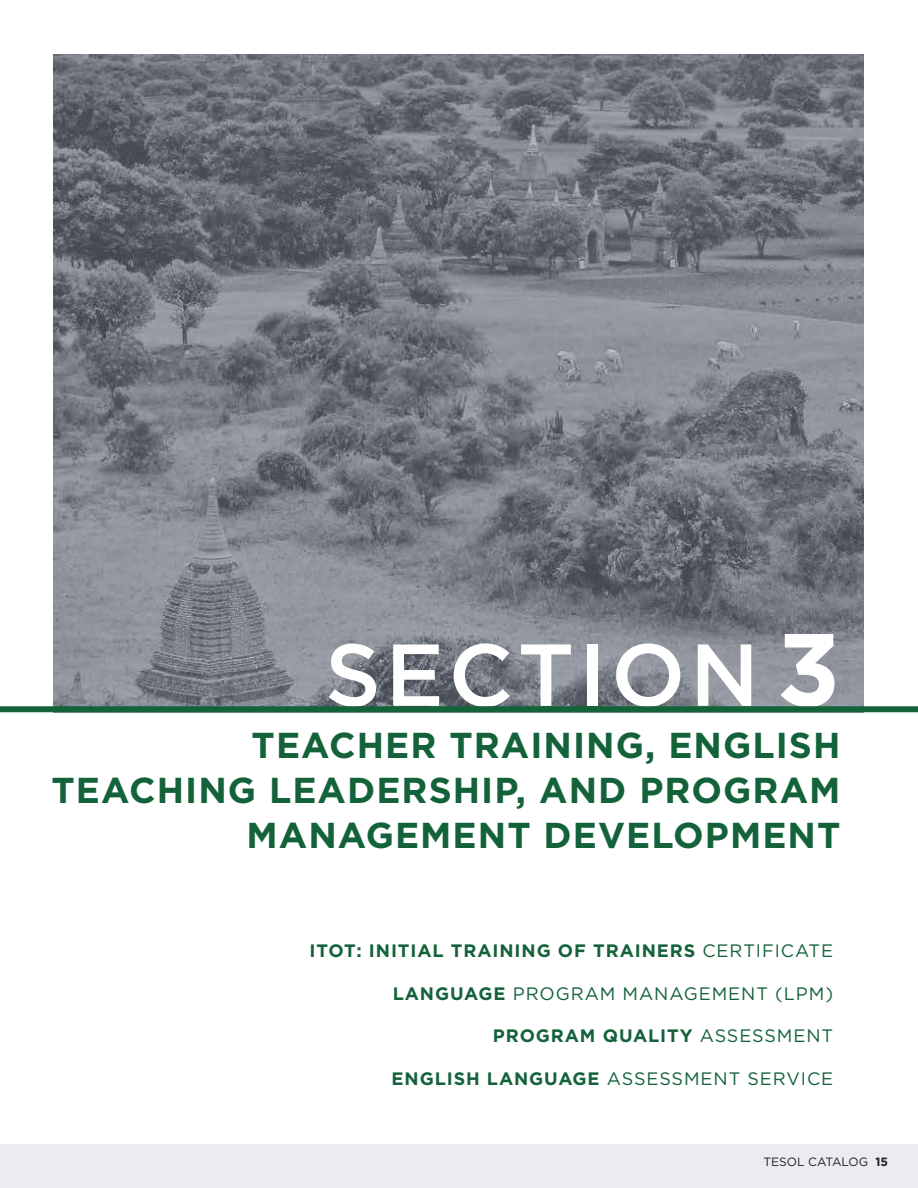
<style>
.page{position:relative;width:918px;height:1188px;background:#fff}
.page>*{position:absolute;margin:0;border:0;box-sizing:border-box;transform-origin:0 0}
.t1{font:500 87.75px "Gotham";letter-spacing:.05em;color:#fff}
.t2{font:700 36px/45px "Gotham";letter-spacing:.03em;color:#13623a;text-align:right}
.t3{font:700 18px "Gotham";letter-spacing:.05em;color:#13623a}
.t4{font:18px "Gotham";letter-spacing:.05em;color:#13623a}
.t5{font:12px "Gotham";color:#231f20}
.s1{font-weight:700;font-size:102.75px}
.s2{font-weight:400}
.s3{font-weight:700}
</style>
<div class="page">
<div style="left:0;top:1144px;width:918px;height:44px;background:#eaecf0"></div>
<img style="left:53px;top:54px;width:810px;height:652px">
<div style="left:0;top:706px;width:918px;height:6px;background:#13623a"></div>
<p class="t1" style="left:325px;top:617px;width:517px">SECTION <span class="s1">3</span></p>
<p class="t2" style="left:52px;top:722px;width:790px">TEACHER TRAINING, ENGLISH<br>TEACHING LEADERSHIP, AND PROGRAM<br>MANAGEMENT DEVELOPMENT</p>
<p class="t3" style="left:309px;top:939px;width:525px">ITOT: INITIAL TRAINING OF TRAINERS <span class="s2">CERTIFICATE</span></p>
<p class="t4" style="left:393px;top:982px;width:442px"><span class="s3">LANGUAGE</span> PROGRAM MANAGEMENT (LPM)</p>
<p class="t3" style="left:493px;top:1024px;width:342px">PROGRAM QUALITY <span class="s2">ASSESSMENT</span></p>
<p class="t4" style="left:392px;top:1067px;width:443px"><span class="s3">ENGLISH LANGUAGE</span> ASSESSMENT SERVICE</p>
<p class="t5" style="left:763px;top:1154px;width:126px">TESOL CATALOG <span class="s3">15</span></p>
</div>
